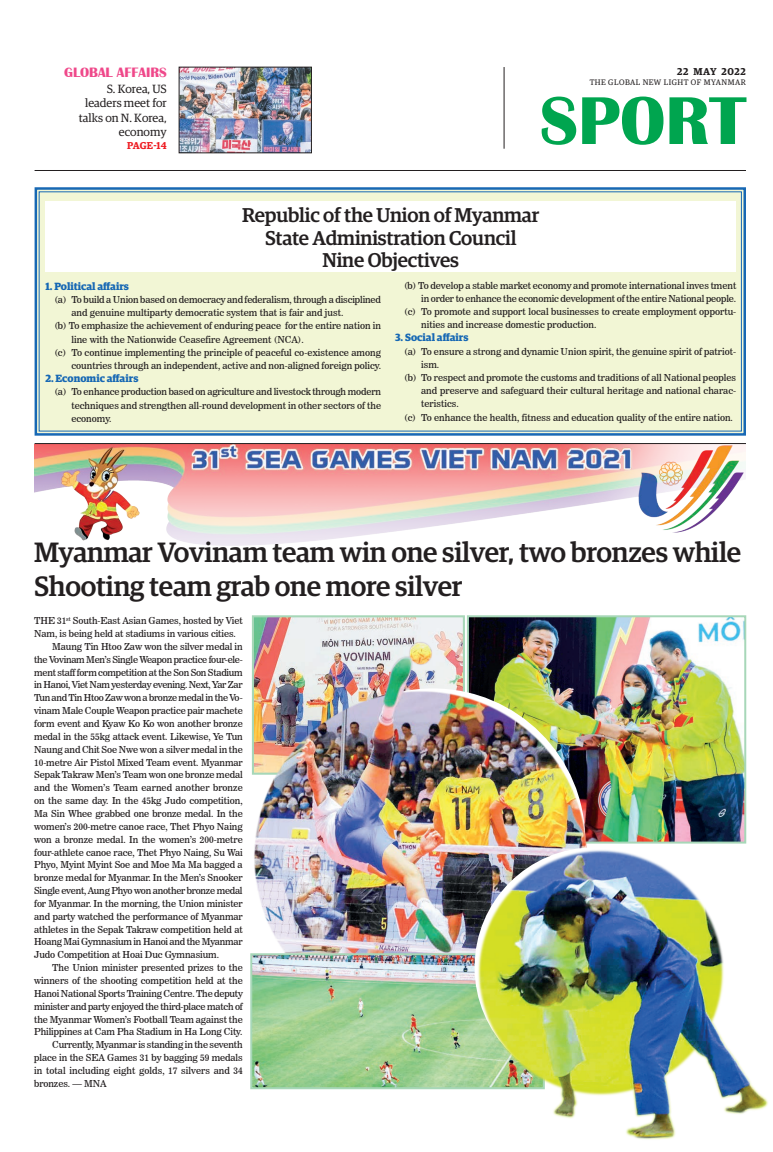
<style>
.page{position:relative;width:773px;height:1152px;background:#fff}
.page>*{position:absolute;margin:0;border:0;box-sizing:border-box;transform-origin:0 0}
.Brief_Head{font:500 28px/33.6px "Guardian Egyp";letter-spacing:-.01em;color:#231f20}
.Brief_Head-2{font:500 20px "Guardian Egyp";letter-spacing:-.01em;color:#231f20}
.t1{font:700 14px "Britannic";color:#ef488a}
.t2{font:11.9px/14.3px "Guardian Egyp";color:#231f20;text-align:right}
.Sub_Body{font:700 10.5px "Guardian Egyp";color:#1768b4}
.t3{font:600 10px "Guardian Egyp";letter-spacing:.06em;color:#231f20}
.Spill_Style{font:600 10px "Guardian Egyp";letter-spacing:-.005em;color:#ee1d23}
._2nd_Body{font:9.5px/12.9px "News 706 BT Roman C";color:#231f20;text-align:justify}
.t4{font:8px "Guardian Egyp";letter-spacing:.06em;color:#231f20}
</style>
<div class="page">
<svg style="left:541px;top:97px;width:205px;height:48px"></svg>
<hr style="left:35px;top:170px;width:711px;height:1px;background:#231f20">
<hr style="left:504px;top:67px;width:1px;height:82px;background:#231f20">
<img style="left:598px;top:618px;width:145px;height:223px">
<div style="left:467px;top:615px;width:279px;height:229px;border:2px solid #a7d7b8"></div>
<img style="left:34px;top:444px;width:712px;height:102px">
<svg style="left:34px;top:187px;width:712px;height:249px;background:#e6eed3"></svg>
<div style="left:45px;top:202px;width:691px;height:70px;background:#fff"></div>
<hr style="left:35px;top:443px;width:711px;height:1px;background:#231f20">
<img style="left:181px;top:69px;width:128px;height:82px">
<div style="left:179px;top:67px;width:132px;height:86px;border:1px solid #231f20"></div>
<img style="left:248px;top:523px;width:350px;height:430px">
<img style="left:253px;top:956px;width:216px;height:130px">
<div style="left:250px;top:953px;width:295px;height:136px;border:2px solid #a7d7b8"></div>
<img style="left:469px;top:847px;width:299px;height:293px">
<p class="t1" style="left:64px;top:64px;width:104px">GLOBAL AFFAIRS</p>
<p class="t2" style="left:79px;top:81px;width:89px">S. Korea, US leaders meet for talks on N. Korea, economy</p>
<p class="Spill_Style" style="left:127px;top:138px;width:41px">PAGE-14</p>
<p class="t3" style="left:677px;top:64px;width:70px">22 MAY 2022</p>
<p class="t4" style="left:589px;top:76px;width:158px">THE GLOBAL NEW LIGHT OF MYANMAR</p>
<p class="Brief_Head-2" style="left:242px;top:201px;width:298px">Republic of the Union of Myanmar</p>
<p class="Brief_Head-2" style="left:265px;top:224px;width:253px">State Administration Council</p>
<p class="Brief_Head-2" style="left:322px;top:246px;width:138px">Nine Objectives</p>
<p class="_2nd_Body" style="left:404px;top:279px;width:334px">(b) To develop a stable market economy and promote international inves tment</p>
<p class="_2nd_Body" style="left:421px;top:292px;width:316px">in order to enhance the economic development of the entire National people.</p>
<p class="_2nd_Body" style="left:404px;top:305px;width:333px">(c) To promote and support local businesses to create employment opportu-</p>
<p class="_2nd_Body" style="left:421px;top:318px;width:177px">nities and increase domestic production.</p>
<p class="Sub_Body" style="left:395px;top:330px;width:75px">3. Social affairs</p>
<p class="_2nd_Body" style="left:404px;top:345px;width:333px">(a) To ensure a strong and dynamic Union spirit, the genuine spirit of patriot-</p>
<p class="_2nd_Body" style="left:421px;top:358px;width:20px">ism.</p>
<p class="_2nd_Body" style="left:404px;top:371px;width:333px">(b) To respect and promote the customs and traditions of all National peoples</p>
<p class="_2nd_Body" style="left:421px;top:384px;width:316px">and preserve and safeguard their cultural heritage and national charac-</p>
<p class="_2nd_Body" style="left:421px;top:398px;width:39px">teristics.</p>
<p class="_2nd_Body" style="left:404px;top:411px;width:330px">(c) To enhance the health, fitness and education quality of the entire nation.</p>
<p class="Sub_Body" style="left:45px;top:278px;width:85px">1. Political affairs</p>
<p class="_2nd_Body" style="left:71px;top:293px;width:311px;line-height:13.2px;text-indent:-17px">(a) To build a Union based on democracy and federalism, through a disciplined and genuine multiparty democratic system that is fair and just.</p>
<p class="_2nd_Body" style="left:71px;top:319px;width:311px;line-height:13.2px;text-indent:-17px">(b) To emphasize the achievement of enduring peace for the entire nation in line with the Nationwide Ceasefire Agreement (NCA).</p>
<p class="_2nd_Body" style="left:54px;top:346px;width:328px;line-height:13.2px;text-align:right">(c) To continue implementing the principle of peaceful co-existence among countries through an independent, active and non-aligned foreign policy.</p>
<p class="Sub_Body" style="left:45px;top:370px;width:95px">2. Economic affairs</p>
<p class="_2nd_Body" style="left:71px;top:385px;width:311px;line-height:13.2px;text-indent:-17px">(a) To enhance production based on agriculture and livestock through modern techniques and strengthen all-round development in other sectors of the economy.</p>
<p class="Brief_Head" style="left:34px;top:533px;width:708px">Myanmar Vovinam team win one silver, two bronzes while<br>Shooting team grab one more silver</p>
<p class="_2nd_Body" style="left:34px;top:614px;width:210px">THE 31<sup>st</sup> South-East Asian Games, hosted by Viet<br>Nam, is being held at stadiums in various cities.</p>
<p class="_2nd_Body" style="left:34px;top:640px;width:210px;text-indent:18px">Maung Tin Htoo Zaw won the silver medal in the Vovinam Men’s Single Weapon practice four-ele&shy;ment staff form competition at the Son Son Stadium in Hanoi, Viet Nam yesterday evening. Next, Yar Zar Tun and Tin Htoo Zaw won a bronze medal in the Vo&shy;vinam Male Couple Weapon practice pair machete form event and Kyaw Ko Ko won another bronze medal in the 55kg attack event. Likewise, Ye Tun Naung and Chit Soe Nwe won a silver medal in the 10-metre Air Pistol Mixed Team event. Myanmar Sepak Takraw Men’s Team won one bronze medal and the Women’s Team earned another bronze on the same day. In the 45kg Judo competition, Ma Sin Whee grabbed one bronze medal. In the women’s 200-metre canoe race, Thet Phyo Naing won a bronze medal. In the women’s 200-metre four-athlete canoe race, Thet Phyo Naing, Su Wai Phyo, Myint Myint Soe and Moe Ma Ma bagged a bronze medal for Myanmar. In the Men’s Snooker Single event, Aung Phyo won another bronze medal for Myanmar. In the morning, the Union minister and party watched the performance of Myanmar athletes in the Sepak Takraw competition held at Hoang Mai Gymnasium in Hanoi and the Myanmar Judo Competition at Hoai Duc Gymnasium.</p>
<p class="_2nd_Body" style="left:34px;top:961px;width:210px;text-indent:18px">The Union minister presented prizes to the winners of the shooting competition held at the Hanoi National Sports Training Centre. The deputy minister and party enjoyed the third-place match of the Myanmar Women’s Football Team against the Philippines at Cam Pha Stadium in Ha Long City.</p>
<p class="_2nd_Body" style="left:34px;top:1038px;width:210px;text-indent:18px">Currently, Myanmar is standing in the seventh place in the SEA Games 31 by bagging 59 medals in total including eight golds, 17 silvers and 34 bronzes. — MNA</p>
</div>
